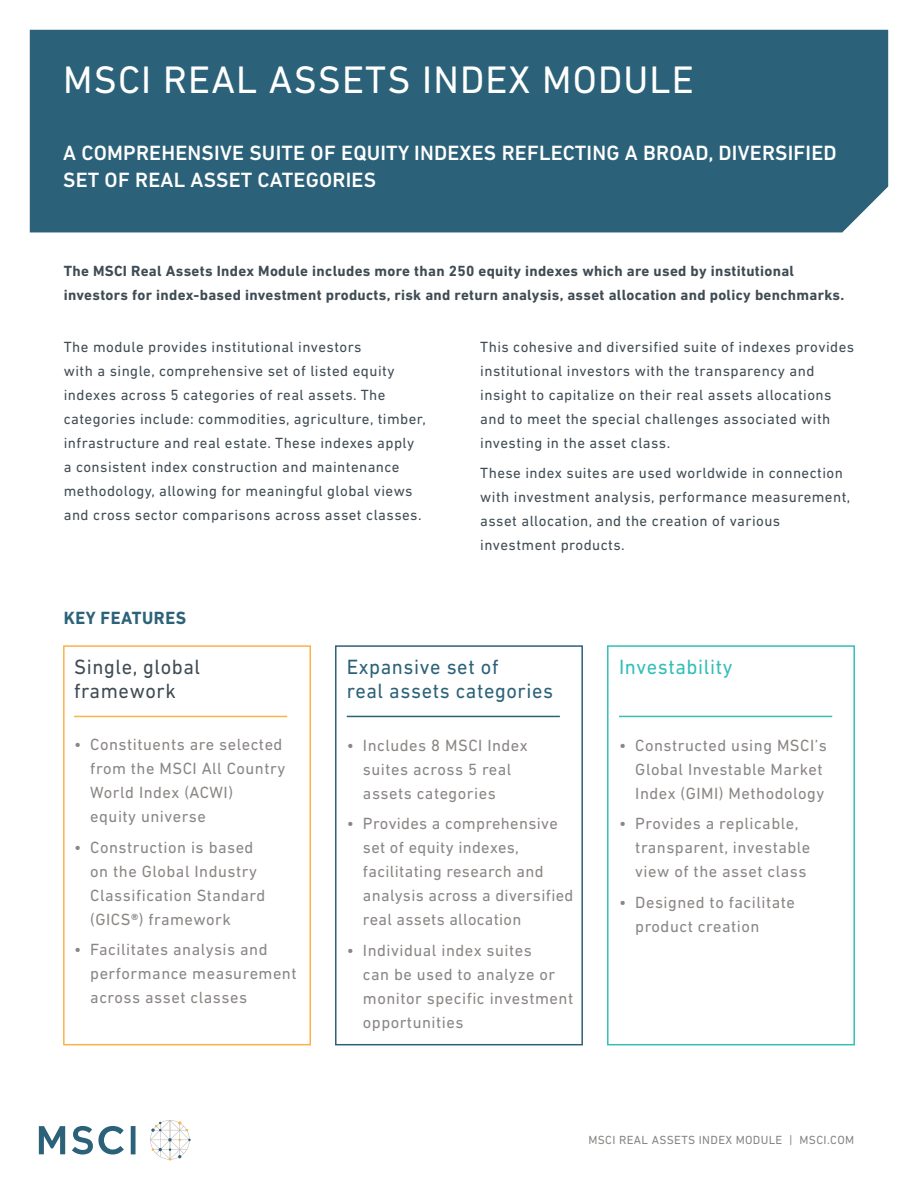
<style>
.page{position:relative;width:918px;height:1188px;background:#fff}
.page>*{position:absolute;margin:0;border:0;box-sizing:border-box;transform-origin:0 0}
.t1{font:39px "DIN Next LT Pro";letter-spacing:.03em;color:#fff}
.t2{font:500 21px/27px "DIN Next LT Pro";letter-spacing:.01em;color:#fff}
.t3{font:21px/24px "DIN Next LT Pro";letter-spacing:.03em;color:#2c6279}
.t4{font:21px/24px "DIN Next LT Pro";letter-spacing:.03em;color:#404c54}
.t5{font:21px "DIN Next LT Pro";letter-spacing:.03em;color:#33beb8}
.t6{font:700 18px "DIN Next LT Pro";letter-spacing:.03em;color:#2c6279}
.t7{font:16.5px/24px "DIN Next LT Pro";letter-spacing:.03em;color:#8a8684}
.t8{font:15px/24px "DIN Next LT Pro";letter-spacing:.03em;color:#404c54}
.t9{font:700 15px/24px "DIN Next LT Pro";letter-spacing:.02em;color:#404c54}
.t10{font:12px "DIN Next LT Pro";letter-spacing:.03em;color:#898684}
.s1{font-weight:700}
</style>
<div class="page">
<svg style="left:150px;top:1120px;width:41px;height:41px"></svg>
<svg style="left:39px;top:1126px;width:26px;height:28px"></svg>
<div style="left:131px;top:1126px;width:5px;height:28px;background:#2c6279"></div>
<svg style="left:72px;top:1126px;width:52px;height:29px"></svg>
<div style="left:63px;top:645px;width:248px;height:400px;border:2px solid #fbb249"></div>
<div style="left:335px;top:645px;width:248px;height:400px;border:2px solid #2c6279"></div>
<div style="left:607px;top:645px;width:248px;height:400px;border:2px solid #33beb8"></div>
<div style="left:30px;top:30px;width:858px;height:202px;background:#2c6279"></div>
<hr style="left:74px;top:716px;width:213px;height:1px;background:#fbb249">
<hr style="left:347px;top:716px;width:213px;height:1px;background:#2c6279">
<hr style="left:619px;top:716px;width:213px;height:1px;background:#33beb8">
<h1 class="t1" style="left:63px;top:57px;width:632px">MSCI REAL ASSETS INDEX MODULE</h1>
<h2 class="t2" style="left:63px;top:139px;width:775px">A COMPREHENSIVE SUITE OF EQUITY INDEXES REFLECTING A BROAD, DIVERSIFIED<br>SET OF REAL ASSET CATEGORIES</h2>
<p class="t9" style="left:64px;top:259px;width:782px">The MSCI Real Assets Index Module includes more than 250 equity indexes which are used by institutional investors for index-based investment products, risk and return analysis, asset allocation and policy benchmarks.</p>
<p class="t8" style="left:64px;top:335px;width:364px">The module provides institutional investors<br>with a single, comprehensive set of listed equity indexes across 5 categories of real assets. The categories include: commodities, agriculture, timber, infrastructure and real estate. These indexes apply<br>a consistent index construction and maintenance methodology, allowing for meaningful global views and cross sector comparisons across asset classes.</p>
<p class="t6" style="left:64px;top:607px;width:124px">KEY FEATURES</p>
<p class="t8" style="left:480px;top:335px;width:375px">This cohesive and diversified suite of indexes provides institutional investors with the transparency and insight to capitalize on their real assets allocations and to meet the special challenges associated with investing in the asset class.</p>
<p class="t8" style="left:480px;top:461px;width:372px">These index suites are used worldwide in connection with investment analysis, performance measurement, asset allocation, and the creation of various investment products.</p>
<h2 class="t4" style="left:74px;top:654px;width:128px">Single, global framework</h2>
<p class="t7" style="left:90px;top:733px;width:196px;text-indent:-16px">• Constituents are selected from the MSCI All Country<br>World Index (ACWI)<br>equity universe</p>
<p class="t7" style="left:90px;top:835px;width:177px;text-indent:-16px">• Construction is based on the Global Industry<br>Classification Standard (GICS<span class="s1">®</span>) framework</p>
<p class="t7" style="left:90px;top:938px;width:208px;text-indent:-16px">• Facilitates analysis and performance measurement across asset classes</p>
<h2 class="t3" style="left:347px;top:654px;width:208px">Expansive set of<br>real assets categories</h2>
<h2 class="t5" style="left:619px;top:654px;width:115px">Investability</h2>
<p class="t7" style="left:363px;top:733px;width:166px;text-indent:-16px">• Includes 8 MSCI Index suites across 5 real assets categories</p>
<p class="t7" style="left:363px;top:811px;width:212px;text-indent:-16px">• Provides a comprehensive set of equity indexes, facilitating research and analysis across a diversified real assets allocation</p>
<p class="t7" style="left:363px;top:938px;width:212px;text-indent:-16px">• Individual index suites<br>can be used to analyze or monitor specific investment opportunities</p>
<p class="t7" style="left:635px;top:733px;width:193px;text-indent:-16px">• Constructed using MSCI’s<br>Global Investable Market<br>Index (GIMI) Methodology</p>
<p class="t7" style="left:635px;top:811px;width:177px;text-indent:-16px">• Provides a replicable, transparent, investable view of the asset class</p>
<p class="t7" style="left:635px;top:890px;width:161px;text-indent:-16px">• Designed to facilitate product creation</p>
<p class="t10" style="left:588px;top:1133px;width:267px">MSCI REAL ASSETS INDEX MODULE | MSCI.COM</p>
</div>
